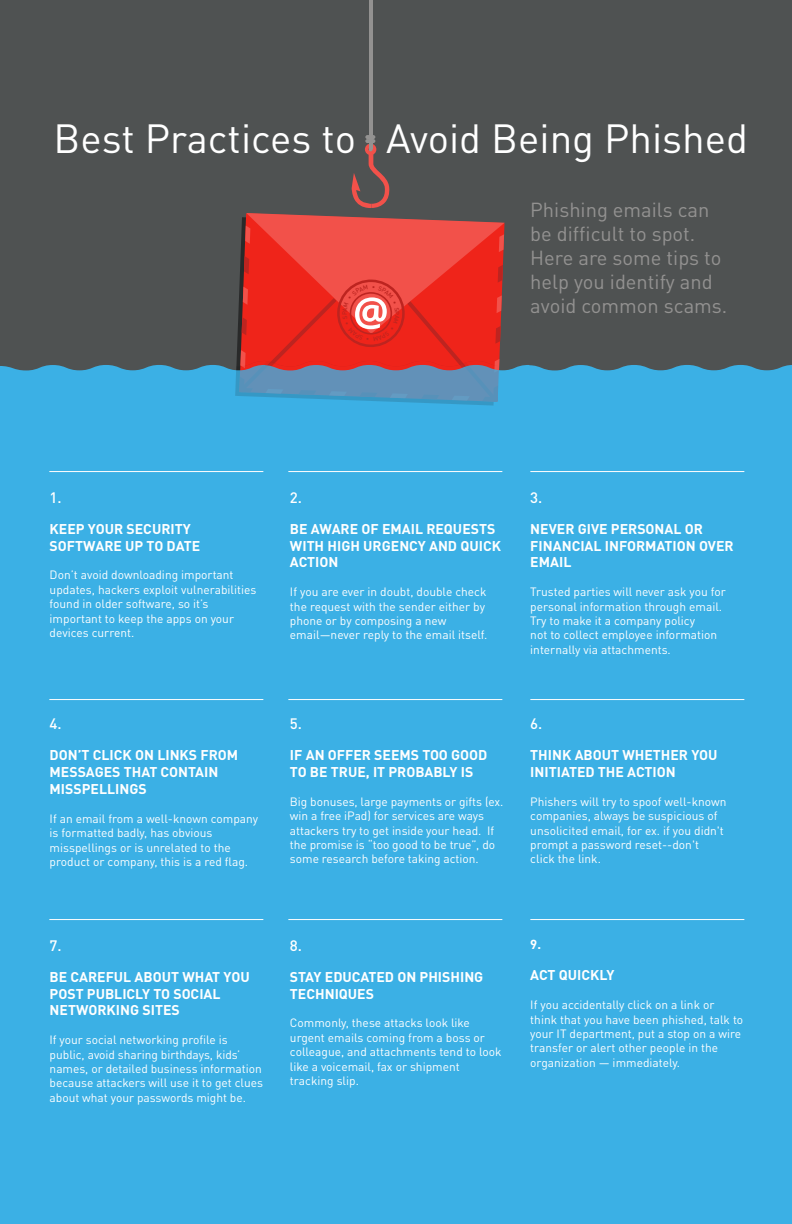
<style>
.page{position:relative;width:792px;height:1224px;background:#4f5252}
.page>*{position:absolute;margin:0;border:0;box-sizing:border-box;transform-origin:0 0}
.t1{font:40.3px "DINOT";color:#fff}
.t2{font:20.1px/24.1px "DINOT";color:#939291}
.t3{font:500 15px "DINOT";color:#fff}
.t4{font:700 14px/16.8px "DINOT";color:#fff}
.t5{font:700 13px "DINOT";color:#fff}
.t6{font:12px/14.4px "DINOT";color:#fff}
.t7{font:500 6.2px "DINOT";color:#bd2420}
</style>
<div class="page">
<div style="left:0;top:365px;width:792px;height:859px;background:#3bb0e5"></div>
<hr style="left:49px;top:471px;width:214px;height:1px;background:#fff">
<hr style="left:288px;top:471px;width:214px;height:1px;background:#fff">
<hr style="left:530px;top:471px;width:214px;height:1px;background:#fff">
<hr style="left:49px;top:699px;width:214px;height:1px;background:#fff">
<hr style="left:288px;top:699px;width:214px;height:1px;background:#fff">
<hr style="left:530px;top:699px;width:214px;height:1px;background:#fff">
<hr style="left:49px;top:919px;width:214px;height:1px;background:#fff">
<hr style="left:288px;top:919px;width:214px;height:1px;background:#fff">
<hr style="left:530px;top:919px;width:214px;height:1px;background:#fff">
<svg style="left:365px;top:139px;width:10px;height:4px"></svg>
<svg style="left:365px;top:135px;width:10px;height:4px"></svg>
<hr style="left:369px;top:0;width:3px;height:149px;background:#939291">
<svg style="left:235px;top:144px;width:270px;height:262px"></svg>
<h1 class="t1" style="left:54px;top:113px;width:696px">Best Practices to Avoid Being Phished</h1>
<p class="t7" style="left:341px;top:315px;width:9px;rotate:-90deg">PP</p>
<h2 class="t2" style="left:530px;top:197px;width:199px">Phishing emails can be difficult to spot.<br>Here are some tips to help you identify and avoid common scams.</h2>
<p class="t3" style="left:50px;top:488px;width:14px">1.</p>
<p class="t4" style="left:50px;top:520px;width:152px">KEEP YOUR SECURITY<br>SOFTWARE UP TO DATE</p>
<p class="t6" style="left:50px;top:568px;width:208px">Don’t avoid downloading important updates, hackers exploit vulnerabilities found in older software, so it’s important to keep the apps on your devices current.</p>
<p class="t3" style="left:50px;top:714px;width:14px">4.</p>
<p class="t4" style="left:50px;top:747px;width:190px">DON’T CLICK ON LINKS FROM<br>MESSAGES THAT CONTAIN<br>MISSPELLINGS</p>
<p class="t6" style="left:50px;top:811px;width:210px">If an email from a well-known company is formatted badly, has obvious misspellings or is unrelated to the product or company, this is a red flag.</p>
<p class="t3" style="left:290px;top:488px;width:14px">2.</p>
<p class="t4" style="left:290px;top:520px;width:213px">BE AWARE OF EMAIL REQUESTS<br>WITH HIGH URGENCY AND QUICK<br>ACTION</p>
<p class="t6" style="left:290px;top:584px;width:199px">If you are ever in doubt, double check the request with the sender either by phone or by composing a new email—never reply to the email itself.</p>
<p class="t3" style="left:290px;top:714px;width:14px">5.</p>
<p class="t4" style="left:290px;top:747px;width:199px">IF AN OFFER SEEMS TOO GOOD<br>TO BE TRUE, IT PROBABLY IS</p>
<p class="t6" style="left:290px;top:794px;width:215px">Big bonuses, large payments or gifts (ex. win a free iPad) for services are ways attackers try to get inside your head. If the promise is “too good to be true”, do some research before taking action.</p>
<p class="t3" style="left:530px;top:488px;width:14px">3.</p>
<p class="t4" style="left:530px;top:520px;width:205px">NEVER GIVE PERSONAL OR<br>FINANCIAL INFORMATION OVER<br>EMAIL</p>
<p class="t6" style="left:530px;top:584px;width:197px">Trusted parties will never ask you for personal information through email.<br>Try to make it a company policy<br>not to collect employee information internally via attachments.</p>
<p class="t3" style="left:530px;top:714px;width:14px">6.</p>
<p class="t4" style="left:530px;top:747px;width:189px">THINK ABOUT WHETHER YOU<br>INITIATED THE ACTION</p>
<p class="t6" style="left:530px;top:794px;width:198px">Phishers will try to spoof well-known companies, always be suspicious of unsolicited email, for ex. if you didn't prompt a password reset--don't click the link.</p>
<p class="t3" style="left:50px;top:936px;width:14px">7.</p>
<p class="t4" style="left:50px;top:968px;width:202px">BE CAREFUL ABOUT WHAT YOU<br>POST PUBLICLY TO SOCIAL<br>NETWORKING SITES</p>
<p class="t6" style="left:50px;top:1032px;width:215px">If your social networking profile is public, avoid sharing birthdays, kids’ names, or detailed business information because attackers will use it to get clues about what your passwords might be.</p>
<p class="t3" style="left:290px;top:936px;width:14px">8.</p>
<p class="t4" style="left:290px;top:968px;width:195px">STAY EDUCATED ON PHISHING<br>TECHNIQUES</p>
<p class="t6" style="left:290px;top:1016px;width:213px">Commonly, these attacks look like urgent emails coming from a boss or colleague, and attachments tend to look like a voicemail, fax or shipment tracking slip.</p>
<p class="t5" style="left:530px;top:936px;width:12px">9.</p>
<p class="t4" style="left:530px;top:967px;width:86px">ACT QUICKLY</p>
<p class="t6" style="left:530px;top:997px;width:214px">If you accidentally click on a link or think that you have been phished, talk to your IT department, put a stop on a wire transfer or alert other people in the organization — immediately.</p>
</div>
